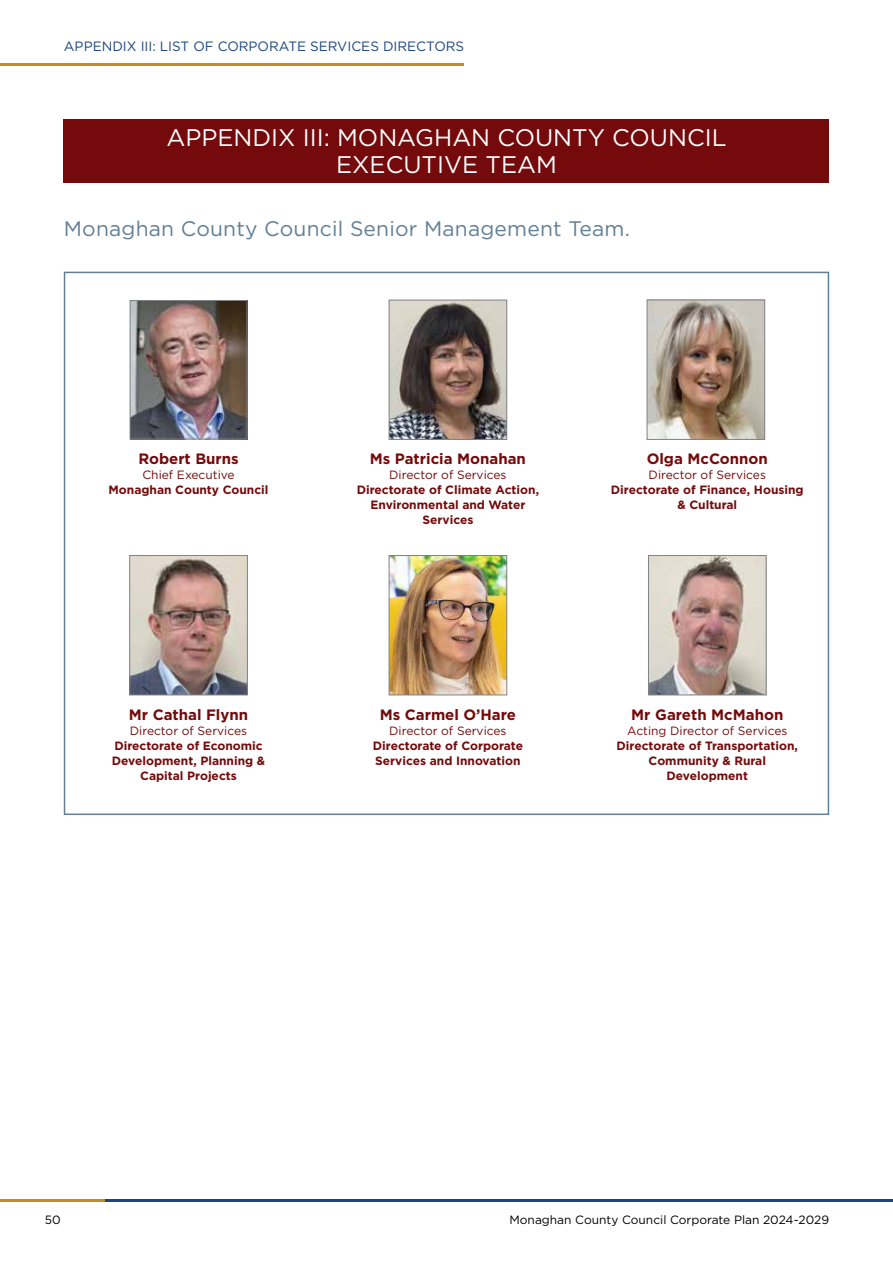
<style>
.page{position:relative;width:893px;height:1263px;background:#fff}
.page>*{position:absolute;margin:0;border:0;box-sizing:border-box;transform-origin:0 0}
.t1{font:24px/27px "Gotham";color:#fff;text-align:center}
.t2{font:21px "Gotham";letter-spacing:.01em;color:#617f96}
.t3{font:700 15px "Gotham";color:#740a0b}
.t4{font:13.5px "Gotham";color:#1a4582}
.t5{font:700 12px/15px "Gotham";color:#740a0b;text-align:center}
.t6{font:12px "Gotham";color:#740a0b}
.t7{font:12px "Gotham";color:#000}
</style>
<div class="page">
<hr style="left:0;top:1199px;width:106px;height:2px;background:#bf8d2c">
<hr style="left:106px;top:1199px;width:787px;height:2px;background:#1a4582">
<hr style="left:0;top:63px;width:463px;height:2px;background:#bf8d2c">
<div style="left:64px;top:119px;width:765px;height:64px;background:#740a0b"></div>
<img style="left:649px;top:302px;width:114px;height:136px">
<div style="left:647px;top:300px;width:118px;height:140px;border:1px solid #808285"></div>
<img style="left:132px;top:302px;width:113px;height:135px">
<div style="left:130px;top:300px;width:117px;height:139px;border:1px solid #808285"></div>
<img style="left:650px;top:557px;width:114px;height:136px">
<div style="left:648px;top:555px;width:118px;height:140px;border:1px solid #808285"></div>
<img style="left:131px;top:557px;width:115px;height:136px">
<div style="left:129px;top:555px;width:119px;height:140px;border:1px solid #808285"></div>
<img style="left:391px;top:302px;width:114px;height:136px">
<div style="left:389px;top:300px;width:118px;height:140px;border:1px solid #808285"></div>
<img style="left:391px;top:557px;width:114px;height:136px">
<div style="left:389px;top:555px;width:118px;height:140px;border:1px solid #808285"></div>
<p class="t4" style="left:64px;top:37px;width:402px">APPENDIX III: LIST OF CORPORATE SERVICES DIRECTORS</p>
<h1 class="t1" style="left:166px;top:124px;width:562px">APPENDIX III: MONAGHAN COUNTY COUNCIL<br>EXECUTIVE TEAM</h1>
<h2 class="t2" style="left:64px;top:215px;width:568px">Monaghan County Council Senior Management Team.</h2>
<p class="t3" style="left:138px;top:449px;width:102px">Robert Burns</p>
<p class="t6" style="left:142px;top:467px;width:94px">Chief Executive</p>
<p class="t5" style="left:109px;top:482px;width:161px">Monaghan County Council</p>
<p class="t3" style="left:129px;top:704px;width:121px">Mr Cathal Flynn</p>
<p class="t6" style="left:130px;top:723px;width:119px">Director of Services</p>
<p class="t5" style="left:112px;top:738px;width:155px">Directorate of Economic<br>Development, Planning &amp;<br>Capital Projects</p>
<p class="t3" style="left:370px;top:449px;width:158px">Ms Patricia Monahan</p>
<p class="t6" style="left:389px;top:467px;width:119px">Director of Services</p>
<p class="t5" style="left:357px;top:482px;width:184px">Directorate of Climate Action,<br>Environmental and Water<br>Services</p>
<p class="t3" style="left:647px;top:449px;width:123px">Olga McConnon</p>
<p class="t6" style="left:649px;top:467px;width:119px">Director of Services</p>
<p class="t5" style="left:611px;top:482px;width:194px">Directorate of Finance, Housing &amp; Cultural</p>
<p class="t3" style="left:380px;top:704px;width:138px">Ms Carmel O’Hare</p>
<p class="t6" style="left:389px;top:723px;width:119px">Director of Services</p>
<p class="t5" style="left:373px;top:738px;width:152px;text-align:left">Directorate of Corporate<br>Services and Innovation</p>
<p class="t3" style="left:631px;top:704px;width:154px">Mr Gareth McMahon</p>
<p class="t6" style="left:627px;top:723px;width:162px">Acting Director of Services</p>
<p class="t5" style="left:617px;top:738px;width:183px">Directorate of Transportation,<br>Community &amp; Rural<br>Development</p>
<p class="t7" style="left:45px;top:1212px;width:17px">50</p>
<p class="t7" style="left:509px;top:1212px;width:321px">Monaghan County Council Corporate Plan 2024-2029</p>
</div>
